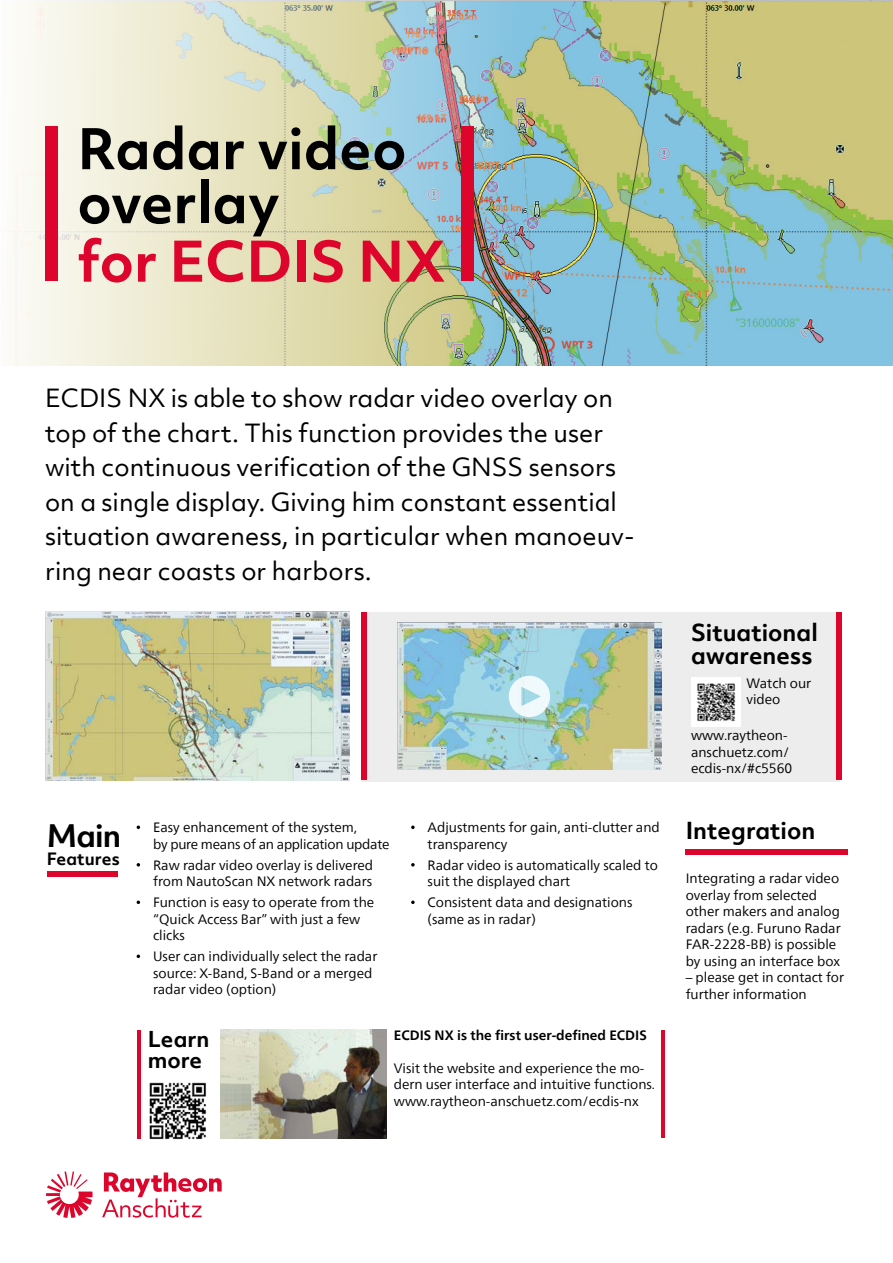
<style>
.page{position:relative;width:893px;height:1263px;background:#fff}
.page>*{position:absolute;margin:0;border:0;box-sizing:border-box;transform-origin:0 0}
.t1{font:700 54px/54px "Objektiv Mk 2";color:#000}
.t2{font:700 54px "Objektiv Mk 2";color:#dd052b}
.t3{font:700 29.7px "Objektiv Mk 2";color:#000}
.t4{font:24px/34.5px "Objektiv Mk 2";color:#000}
.t5{font:700 22.5px/22.5px "Objektiv Mk 2";color:#000}
.t6{font:700 21px/21px "Objektiv Mk 2";color:#000}
.t7{font:700 16.35px "Objektiv Mk 2";color:#000}
.t8{font:13.5px/16.5px "Neue Frutiger World";color:#000}
.t9{font:13.5px/16.5px "Neue Frutiger World";letter-spacing:-.02em;color:#000}
.t10{font:700 13.5px "Neue Frutiger World";color:#000}
.s1{font-family:"Objektiv Mk 2";font-weight:700;font-size:22.5px}
</style>
<div class="page">
<div style="left:361px;top:612px;width:479px;height:169px;background:#ededed"></div>
<img style="left:609px;top:0;width:284px;height:366px">
<svg style="left:46px;top:1171px;width:47px;height:47px"></svg>
<svg style="left:102px;top:1172px;width:120px;height:45px"></svg>
<div style="left:686px;top:849px;width:162px;height:6px;background:#dd052b"></div>
<svg style="left:411px;top:825px;width:4px;height:4px"></svg>
<svg style="left:411px;top:863px;width:4px;height:3px"></svg>
<svg style="left:411px;top:900px;width:4px;height:4px"></svg>
<svg style="left:137px;top:825px;width:3px;height:4px"></svg>
<svg style="left:137px;top:900px;width:3px;height:4px"></svg>
<svg style="left:137px;top:954px;width:3px;height:4px"></svg>
<div style="left:47px;top:870px;width:71px;height:6px;background:#dd052b"></div>
<img style="left:45px;top:612px;width:304px;height:169px">
<img style="left:8px;top:0;width:601px;height:366px">
<hr style="left:661px;top:1030px;width:4px;height:108px;background:#dd052b">
<img style="left:220px;top:1029px;width:166px;height:109px">
<img style="left:397px;top:623px;width:265px;height:147px">
<svg style="left:509px;top:676px;width:41px;height:41px"></svg>
<div style="left:836px;top:612px;width:6px;height:168px;background:#dd052b"></div>
<div style="left:361px;top:612px;width:6px;height:168px;background:#dd052b"></div>
<img style="left:691px;top:678px;width:49px;height:48px">
<div style="left:45px;top:126px;width:13px;height:155px;background:#dd052b"></div>
<div style="left:461px;top:126px;width:13px;height:155px;background:#dd052b"></div>
<img style="left:149px;top:1082px;width:57px;height:58px">
<hr style="left:137px;top:1030px;width:4px;height:108px;background:#dd052b">
<h1 class="t1" style="left:77px;top:121px;width:331px">Radar video overlay</h1>
<h1 class="t2" style="left:77px;top:223px;width:369px">for ECDIS NX</h1>
<p class="t4" style="left:45px;top:381px;width:591px">ECDIS NX is able to show radar video overlay on top of the chart. This function provides the user with continuous verification of the GNSS sensors on a single display. Giving him constant essential situation awareness, in particular when manoeuv&shy;ring near coasts or harbors.</p>
<h3 class="t5" style="left:691px;top:621px;width:128px">Situational awareness</h3>
<p class="t8" style="left:746px;top:675px;width:66px">Watch our video</p>
<p class="t8" style="left:691px;top:727px;width:103px">www.raytheon&shy;anschuetz.com/ ecdis-nx/#c5560</p>
<h2 class="t3" style="left:47px;top:815px;width:76px">Main</h2>
<p class="t7" style="left:47px;top:847px;width:74px">Features</p>
<p class="t9" style="left:153px;top:819px;width:238px">Easy enhancement of the system,<br>by pure means of an application update</p>
<p class="t8" style="left:153px;top:857px;width:222px">Raw radar video overlay is delivered from NautoScan NX network radars</p>
<p class="t8" style="left:153px;top:894px;width:223px">Function is easy to operate from the “Quick Access Bar” with just a few clicks</p>
<p class="t8" style="left:153px;top:948px;width:226px">User can individually select the radar source: X-Band, S-Band or a merged radar video (option)</p>
<p class="t8" style="left:428px;top:819px;width:389px">Adjustments for gain, anti-clutter and <span class="s1">Integration </span>transparency</p>
<p class="t8" style="left:428px;top:857px;width:232px">Radar video is automatically scaled to suit the displayed chart</p>
<p class="t8" style="left:428px;top:894px;width:206px">Consistent data and designations (same as in radar)</p>
<p class="t8" style="left:686px;top:871px;width:157px">Integrating a radar video overlay from selected other makers and analog radars (e.g. Furuno Radar<br>FAR-2228-BB) is possible by using an interface box</p>
<p class="t8" style="left:686px;top:970px;width:160px">– please get in contact for further information</p>
<h3 class="t6" style="left:148px;top:1028px;width:63px">Learn more</h3>
<p class="t10" style="left:394px;top:1023px;width:254px">ECDIS NX is the first user-defined ECDIS</p>
<p class="t8" style="left:394px;top:1060px;width:263px">Visit the website and experience the mo&shy;dern user interface and intuitive functions. www.raytheon-anschuetz.com/ecdis-nx</p>
</div>
